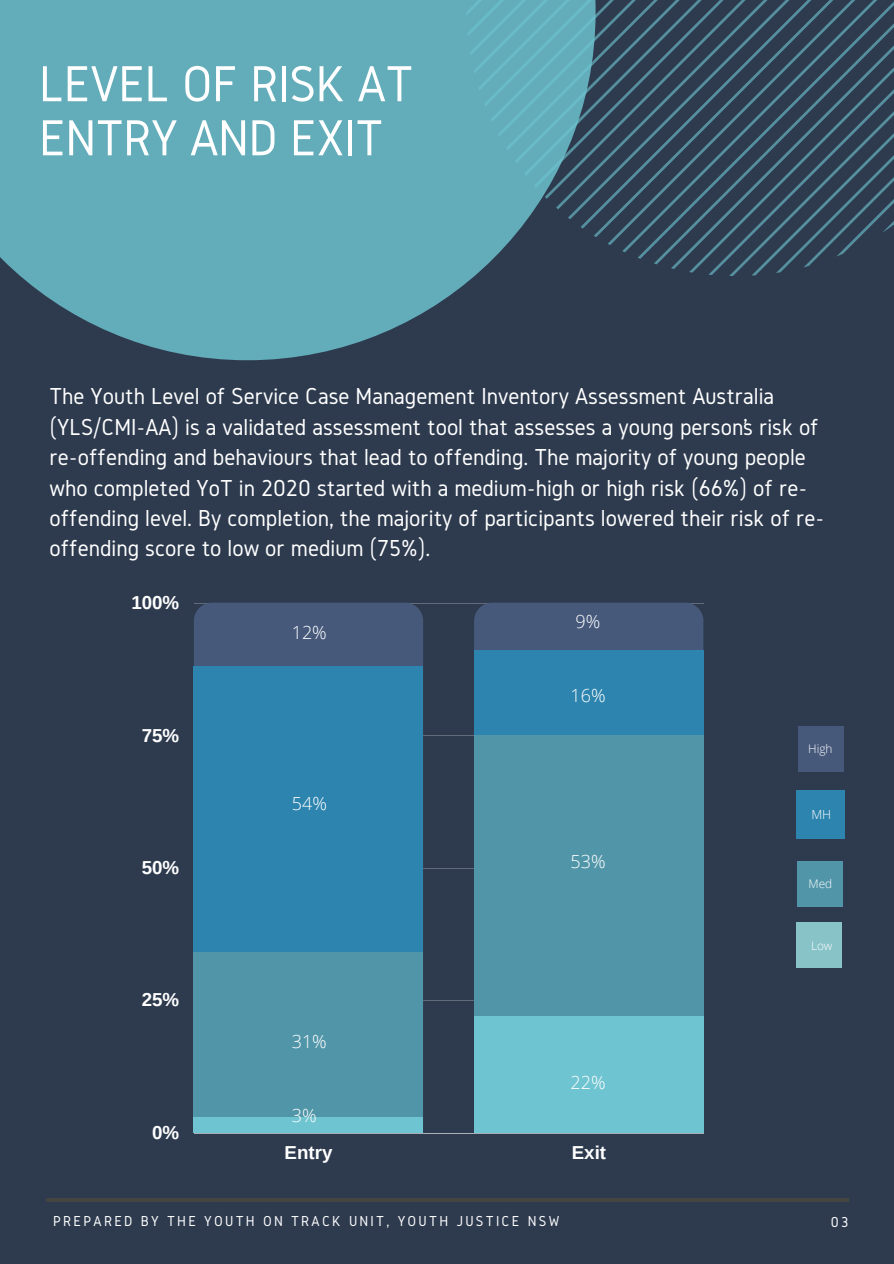
<style>
.page{position:relative;width:894px;height:1264px;background:#fff}
.page>*{position:absolute;margin:0;border:0;box-sizing:border-box;transform-origin:0 0}
.t1{font:52.5px/54px "Gidole";letter-spacing:-.01em;color:#fff}
.t2{font:24px/30.5px "Gidole";color:#fff}
.t3{font:700 18.75px "Arimo";color:#fff}
.t4{font:300 18px "Open Sans";color:#fff}
.t5{font:15px "Gidole";letter-spacing:.15em;color:#fff}
.t6{font:300 12.6px "Open Sans";color:#fff}
.t7{font:300 11.85px "Open Sans";color:#fff}
.t8{font:300 11.7px "Open Sans";color:#fff}
</style>
<div class="page">
<div style="left:0;top:0;width:893px;height:1263px;background:#2e3b4f"></div>
<svg style="left:595px;top:0;width:298px;height:275px"></svg>
<hr style="left:46px;top:1198px;width:802px;height:3px;background:#444440">
<svg style="left:0;top:0;width:595px;height:360px;fill:#63adba"></svg>
<hr style="left:194px;top:602px;width:509px;height:1px;background:#fff">
<hr style="left:194px;top:735px;width:509px;height:1px;background:#fff">
<hr style="left:194px;top:867px;width:509px;height:1px;background:#fff">
<hr style="left:194px;top:1000px;width:509px;height:1px;background:#fff">
<hr style="left:194px;top:1132px;width:509px;height:1px;background:#fff">
<div style="left:194px;top:602px;width:229px;height:64px;background:#46597b"></div>
<div style="left:474px;top:602px;width:229px;height:48px;background:#46597b"></div>
<div style="left:194px;top:666px;width:229px;height:466px;background:#2c84af"></div>
<div style="left:474px;top:650px;width:229px;height:482px;background:#2c84af"></div>
<div style="left:194px;top:952px;width:229px;height:180px;background:#5196a8"></div>
<div style="left:474px;top:735px;width:229px;height:397px;background:#5196a8"></div>
<div style="left:194px;top:1117px;width:229px;height:15px;background:#6ec4d0"></div>
<div style="left:474px;top:1016px;width:229px;height:116px;background:#6ec4d0"></div>
<div style="left:796px;top:922px;width:45px;height:45px;background:#88c3c8"></div>
<div style="left:796px;top:861px;width:46px;height:45px;background:#5196a8"></div>
<div style="left:796px;top:790px;width:48px;height:48px;background:#2c84af"></div>
<div style="left:797px;top:726px;width:46px;height:45px;background:#46597b"></div>
<p class="t1" style="left:39px;top:56px;width:376px">LEVEL OF RISK AT<br>ENTRY AND EXIT</p>
<p class="t2" style="left:50px;top:381px;width:776px">The Youth Level of Service Case Management Inventory Assessment Australia (YLS/CMI-AA) is a validated assessment tool that assesses a young person’s risk of re-offending and behaviours that lead to offending. The majority of young people who completed YoT in 2020 started with a medium-high or high risk (66%) of re&shy;offending level. By completion, the majority of participants lowered their risk of re&shy;offending score to low or medium (75%).</p>
<p class="t3" style="left:131px;top:592px;width:49px">100%</p>
<p class="t3" style="left:142px;top:724px;width:39px">75%</p>
<p class="t3" style="left:142px;top:857px;width:39px">50%</p>
<p class="t3" style="left:142px;top:989px;width:39px">25%</p>
<p class="t3" style="left:152px;top:1121px;width:29px">0%</p>
<p class="t4" style="left:292px;top:619px;width:37px">12%</p>
<p class="t4" style="left:292px;top:790px;width:37px">54%</p>
<p class="t4" style="left:292px;top:1028px;width:37px">31%</p>
<p class="t4" style="left:292px;top:1102px;width:26px">3%</p>
<p class="t4" style="left:575px;top:609px;width:26px">9%</p>
<p class="t4" style="left:570px;top:683px;width:37px">16%</p>
<p class="t4" style="left:570px;top:848px;width:37px">53%</p>
<p class="t4" style="left:570px;top:1069px;width:37px">22%</p>
<p class="t3" style="left:284px;top:1142px;width:49px">Entry</p>
<p class="t3" style="left:571px;top:1142px;width:36px">Exit</p>
<p class="t7" style="left:808px;top:740px;width:26px">High</p>
<p class="t6" style="left:811px;top:805px;width:21px">MH</p>
<p class="t7" style="left:808px;top:875px;width:25px">Med</p>
<p class="t8" style="left:810px;top:937px;width:23px">Low</p>
<p class="t5" style="left:53px;top:1213px;width:507px">PREPARED BY THE YOUTH ON TRACK UNIT, YOUTH JUSTICE NSW</p>
<p class="t5" style="left:830px;top:1214px;width:19px">03</p>
</div>
